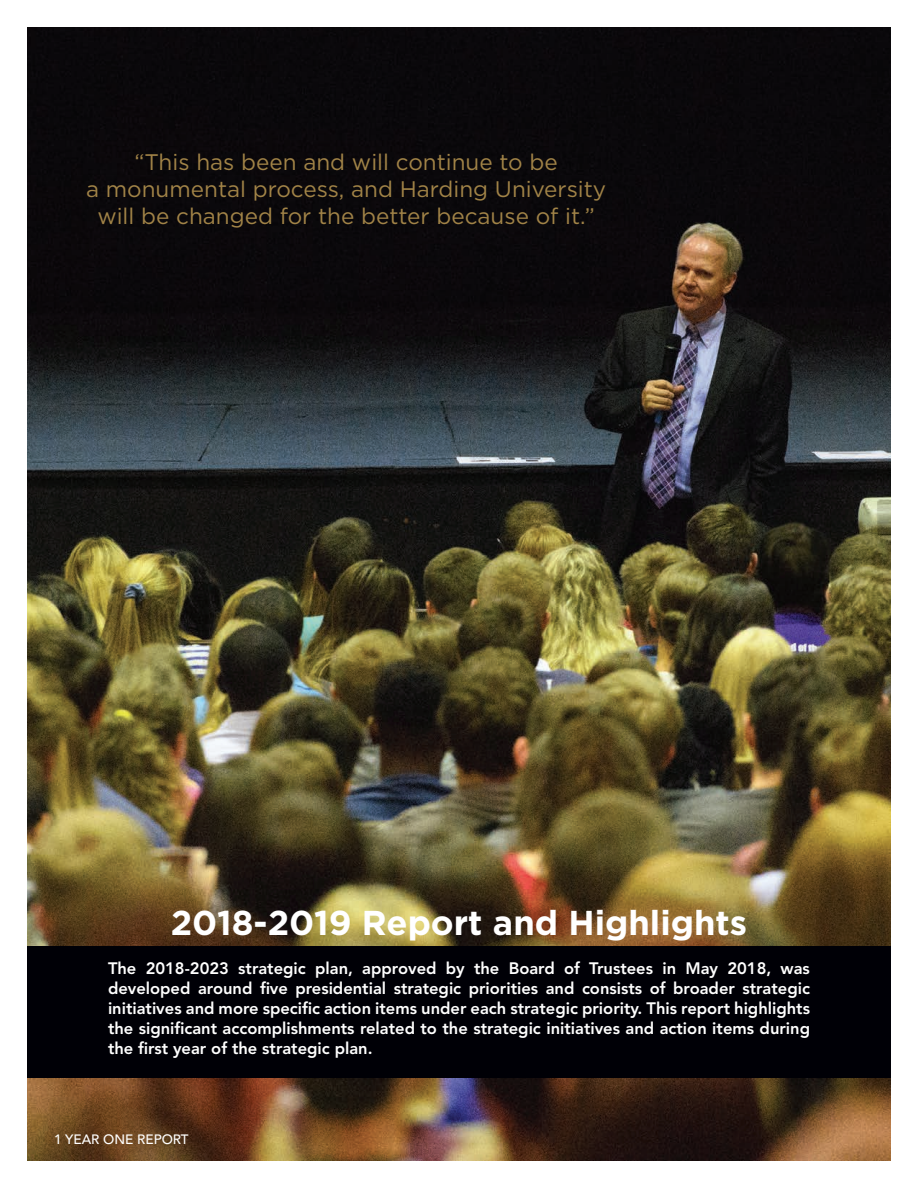
<style>
.page{position:relative;width:918px;height:1188px;background:#fff}
.page>*{position:absolute;margin:0;border:0;box-sizing:border-box;transform-origin:0 0}
.t1{font:700 34.5px "Gotham";color:#fff}
.t2{font:22.5px/27px "Gotham";color:#a18347;text-align:center}
.t3{font:800 16.5px/19.8px "Avenir";color:#fff;text-align:justify}
.t4{font:500 13.5px "Avenir";color:#fff}
</style>
<div class="page">
<img style="left:27px;top:27px;width:864px;height:1134px">
<div style="left:27px;top:946px;width:864px;height:131px;background:#000006"></div>
<h2 class="t2" style="left:86px;top:148px;width:522px">“This has been and will continue to be<br>a monumental process, and Harding University will be changed for the better because of it.”</h2>
<h1 class="t1" style="left:171px;top:900px;width:578px">2018-2019 Report and Highlights</h1>
<p class="t3" style="left:108px;top:959px;width:704px">The 2018-2023 strategic plan, approved by the Board of Trustees in May 2018, was developed around five presidential strategic priorities and consists of broader strategic initiatives and more specific action items under each strategic priority. This report highlights the significant accomplishments related to the strategic initiatives and action items during the first year of the strategic plan.</p>
<p class="t4" style="left:54px;top:1132px;width:136px">1 YEAR ONE REPORT</p>
</div>
